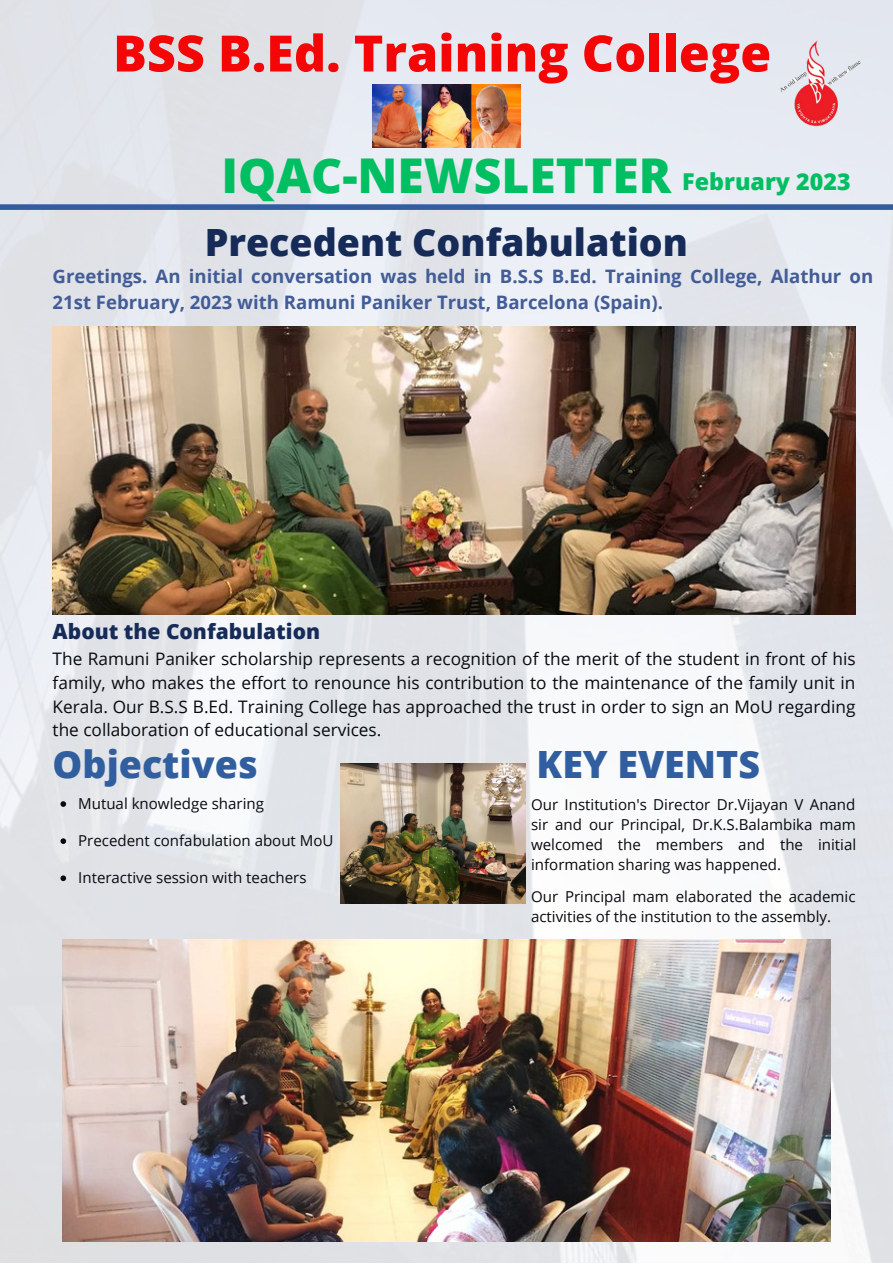
<style>
.page{position:relative;width:893px;height:1264px;background:#fff}
.page>*{position:absolute;margin:0;border:0;box-sizing:border-box;transform-origin:0 0}
.t1{font:800 50.25px "Open Sans";color:#f40606}
.t2{font:800 48px "Open Sans";color:#00bf63}
.t3{font:800 37.5px "Open Sans";color:#162b58}
.t4{font:800 37.5px "Open Sans";color:#305e9f}
.t5{font:800 23.25px "Open Sans";color:#00bf63}
.t6{font:800 21px "Open Sans";color:#162b58}
.t7{font:700 18.6px/25.8px "Open Sans";color:#425c98}
.t8{font:17.25px/23.5px "Open Sans";color:#070a0e;text-align:justify}
.t9{font:15px/20.2px "Open Sans";color:#070a0e;text-align:justify}
</style>
<div class="page">
<img style="left:0;top:0;width:892px;height:1262px">
<img style="left:53px;top:327px;width:802px;height:287px">
<div style="left:0;top:204px;width:892px;height:6px;background:#305e9f"></div>
<img style="left:62px;top:939px;width:768px;height:302px">
<img style="left:779px;top:39px;width:83px;height:89px">
<img style="left:372px;top:85px;width:148px;height:63px">
<img style="left:340px;top:763px;width:186px;height:140px">
<svg style="left:60px;top:801px;width:6px;height:5px"></svg>
<svg style="left:60px;top:838px;width:6px;height:6px"></svg>
<svg style="left:60px;top:875px;width:6px;height:6px"></svg>
<h1 class="t1" style="left:113px;top:18px;width:659px">BSS B.Ed. Training College</h1>
<h2 class="t2" style="left:221px;top:142px;width:451px">IQAC-NEWSLETTER</h2>
<h3 class="t5" style="left:682px;top:165px;width:170px">February 2023</h3>
<h3 class="t3" style="left:205px;top:215px;width:484px">Precedent Confabulation</h3>
<p class="t7" style="left:53px;top:262px;width:822px">Greetings. An initial conversation was held in B.S.S B.Ed. Training College, Alathur on<br>21st February, 2023 with Ramuni Paniker Trust, Barcelona (Spain).</p>
<h3 class="t6" style="left:53px;top:616px;width:269px">About the Confabulation</h3>
<p class="t8" style="left:53px;top:647px;width:804px">The Ramuni Paniker scholarship represents a recognition of the merit of the student in front of his family, who makes the effort to renounce his contribution to the maintenance of the family unit in Kerala. Our B.S.S B.Ed. Training College has approached the trust in order to sign an MoU regarding the collaboration of educational services.</p>
<h3 class="t4" style="left:536px;top:737px;width:225px">KEY EVENTS</h3>
<p class="t9" style="left:531px;top:793px;width:326px">Our Institution's Director Dr.Vijayan V Anand sir and our Principal, Dr.K.S.Balambika mam welcomed the members and the initial information sharing was happened.</p>
<h3 class="t4" style="left:53px;top:737px;width:207px">Objectives</h3>
<p class="t9" style="left:78px;top:793px;width:187px">Mutual knowledge sharing</p>
<p class="t9" style="left:78px;top:830px;width:257px">Precedent confabulation about MoU</p>
<p class="t9" style="left:78px;top:867px;width:230px">Interactive session with teachers</p>
<p class="t9" style="left:531px;top:886px;width:326px">Our Principal mam elaborated the academic activities of the institution to the assembly.</p>
</div>
